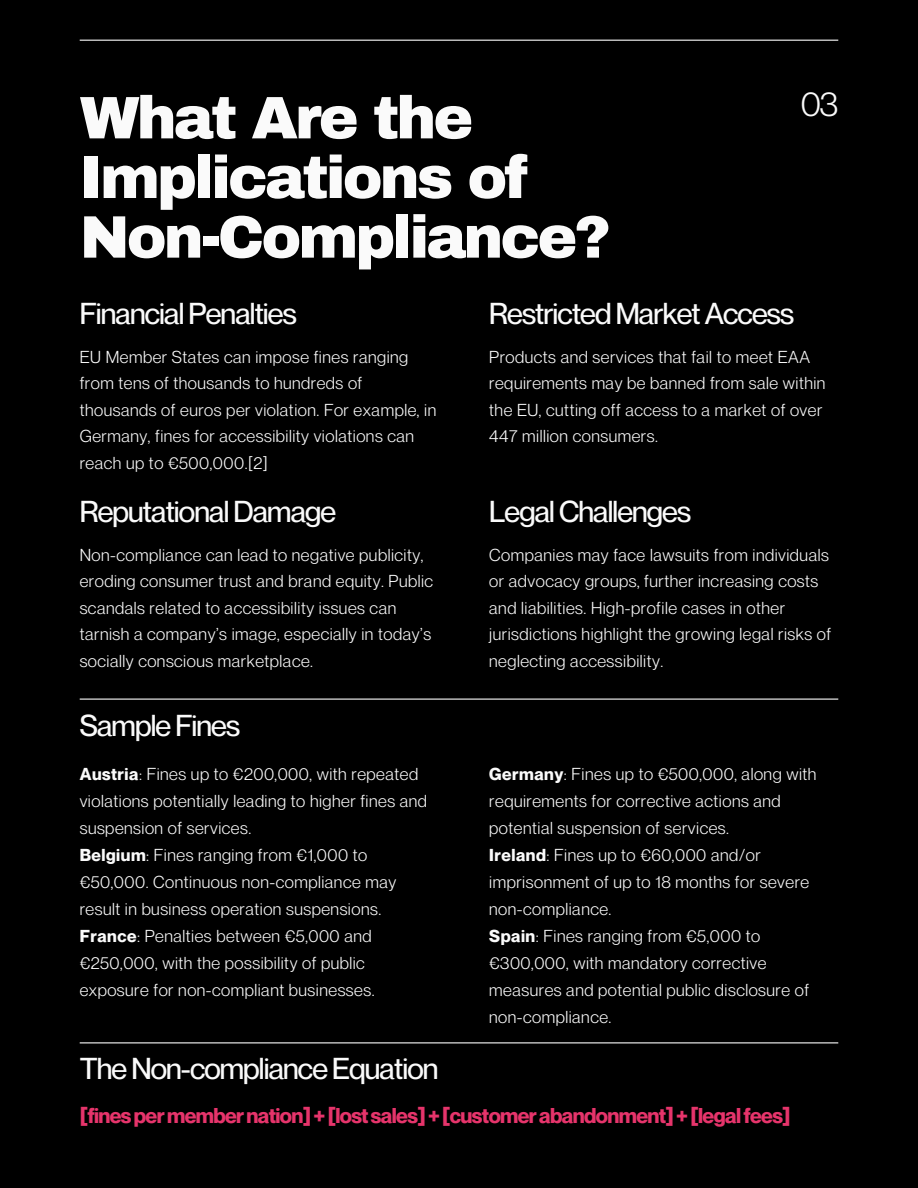
<style>
.page{position:relative;width:918px;height:1188px;background:#000}
.page>*{position:absolute;margin:0;border:0;box-sizing:border-box;transform-origin:0 0}
.t1{font:900 60px/59.7px "Archivo";letter-spacing:-.05em;color:#fafafa}
.t2{font:33.9px "Neue Montreal";color:#fafafa}
.t3{font:500 29.7px "Neue Montreal";letter-spacing:-.03em;color:#fafafa}
.t4{font:700 21px "Neue Montreal";letter-spacing:-.03em;color:#e6346b}
.t5{font:16.95px/26.4px "Neue Montreal";letter-spacing:.03em;color:#fafafa}
.s1{font-weight:700}
</style>
<div class="page">
<hr style="left:80px;top:40px;width:758px;height:1px;background:#fafafa">
<hr style="left:80px;top:699px;width:758px;height:1px;background:#fafafa">
<hr style="left:80px;top:1042px;width:758px;height:1px;background:#fafafa">
<h2 class="t1" style="left:80px;top:88px;width:533px">What Are the<br>Implications of<br>Non-Compliance?</h2>
<h2 class="t2" style="left:801px;top:83px;width:39px">03</h2>
<h3 class="t3" style="left:80px;top:295px;width:219px">Financial Penalties</h3>
<p class="t5" style="left:80px;top:343px;width:358px">EU Member States can impose fines ranging from tens of thousands to hundreds of thousands of euros per violation. For example, in Germany, fines for accessibility violations can reach up to €500,000.[2]</p>
<h3 class="t3" style="left:80px;top:494px;width:258px">Reputational Damage</h3>
<p class="t5" style="left:80px;top:541px;width:355px">Non-compliance can lead to negative publicity, eroding consumer trust and brand equity. Public scandals related to accessibility issues can tarnish a company’s image, especially in today’s socially conscious marketplace.</p>
<h3 class="t3" style="left:80px;top:707px;width:162px">Sample Fines</h3>
<p class="t5" style="left:80px;top:760px;width:349px;line-height:27px"><span class="s1">Austria</span>: Fines up to €200,000, with repeated violations potentially leading to higher fines and suspension of services.</p>
<p class="t5" style="left:80px;top:841px;width:318px;line-height:27px"><span class="s1">Belgium</span>: Fines ranging from €1,000 to €50,000. Continuous non-compliance may result in business operation suspensions.</p>
<p class="t5" style="left:80px;top:922px;width:296px;line-height:27px"><span class="s1">France</span>: Penalties between €5,000 and €250,000, with the possibility of public exposure for non-compliant businesses.</p>
<h3 class="t3" style="left:80px;top:1050px;width:360px">The Non-compliance Equation</h3>
<h3 class="t3" style="left:489px;top:295px;width:306px">Restricted Market Access</h3>
<p class="t5" style="left:489px;top:343px;width:338px">Products and services that fail to meet EAA requirements may be banned from sale within the EU, cutting off access to a market of over 447 million consumers.</p>
<h3 class="t3" style="left:489px;top:494px;width:203px">Legal Challenges</h3>
<p class="t5" style="left:489px;top:541px;width:343px">Companies may face lawsuits from individuals or advocacy groups, further increasing costs and liabilities. High-profile cases in other jurisdictions highlight the growing legal risks of neglecting accessibility.</p>
<p class="t5" style="left:489px;top:760px;width:329px;line-height:27px"><span class="s1">Germany</span>: Fines up to €500,000, along with requirements for corrective actions and potential suspension of services.</p>
<p class="t5" style="left:489px;top:841px;width:322px;line-height:27px"><span class="s1">Ireland</span>: Fines up to €60,000 and/or imprisonment of up to 18 months for severe non-compliance.</p>
<p class="t5" style="left:489px;top:922px;width:321px;line-height:27px"><span class="s1">Spain</span>: Fines ranging from €5,000 to €300,000, with mandatory corrective measures and potential public disclosure of non-compliance.</p>
<p class="t4" style="left:80px;top:1103px;width:712px">[fines per member nation] + [lost sales] + [customer abandonment] + [legal fees]</p>
</div>
